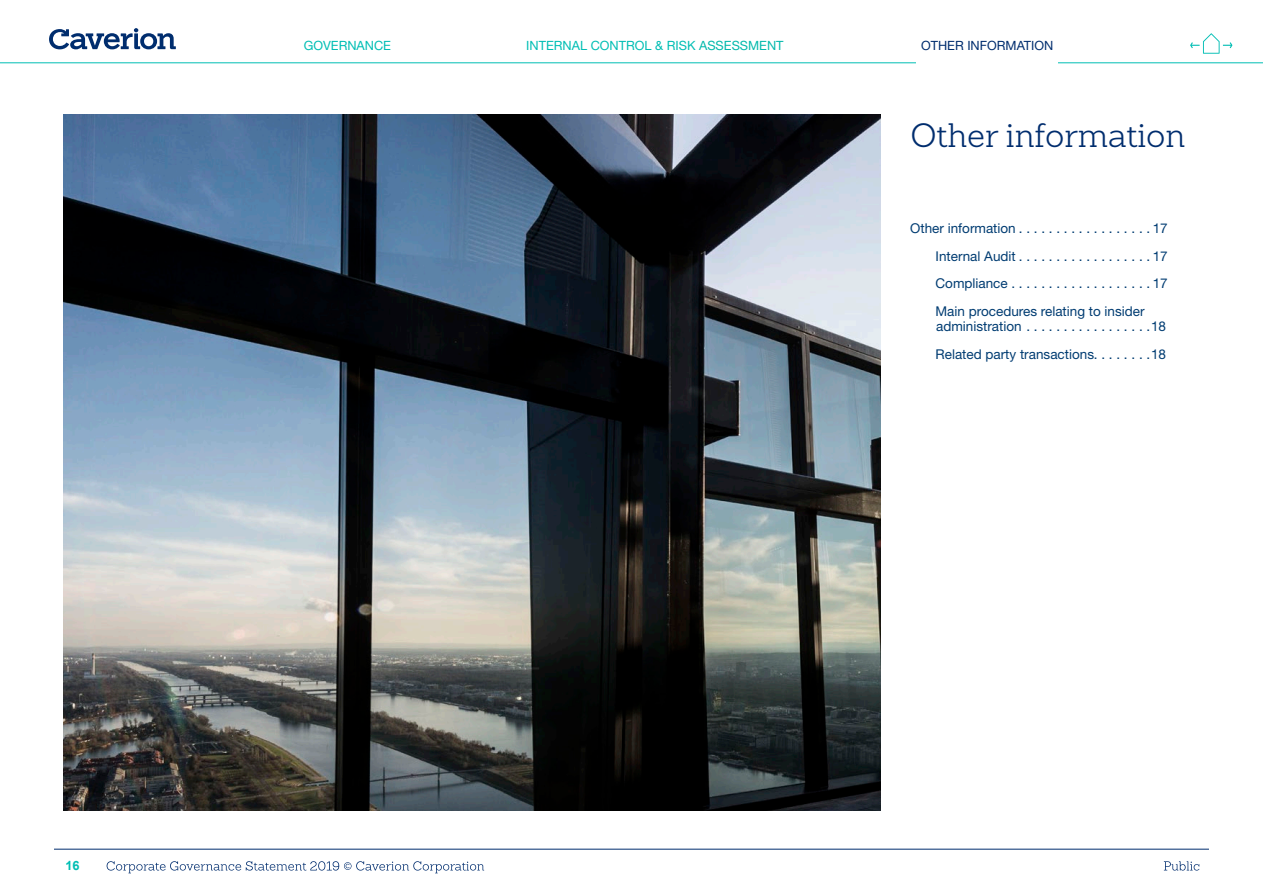
<style>
.page{position:relative;width:1263px;height:893px;background:#fff}
.page>*{position:absolute;margin:0;border:0;box-sizing:border-box;transform-origin:0 0}
.Note_heading_1{font:300 33px "Sanchez";color:#002d6e}
.toc_välisivut{font:13.5px/15px "Helvetica Neue LT Pro";color:#003c72}
.navi{font:12.75px "Helvetica Neue LT Std";color:#00beb4}
.navi-2{font:12.75px "Helvetica Neue LT Std";color:#002d6e}
.t1{font:700 12.75px "Arial";color:#00beb4}
.s1{color:#03b9ac}
</style>
<div class="page">
<svg style="left:107px;top:861px;width:377px;height:12px"></svg>
<hr style="left:54px;top:849px;width:1155px;height:1px;background:#002d6e">
<svg style="left:1164px;top:861px;width:35px;height:9px"></svg>
<hr style="left:0;top:63px;width:1263px;height:1px;background:#00beb4">
<svg style="left:49px;top:28px;width:127px;height:21px"></svg>
<svg style="left:1190px;top:33px;width:43px;height:21px"></svg>
<img style="left:63px;top:115px;width:817px;height:695px">
<div style="left:916px;top:60px;width:142px;height:10px;background:#fff"></div>
<p class="t1" style="left:65px;top:858px;width:16px">16</p>
<p class="navi" style="left:304px;top:37px;width:89px">GOVERNANCE</p>
<p class="navi" style="left:526px;top:37px;width:259px">INTERNAL CONTROL &amp; RISK <span class="s1">ASSESSMENT</span></p>
<p class="navi-2" style="left:921px;top:37px;width:134px">OTHER INFORMATION</p>
<p class="Note_heading_1" style="left:910px;top:115px;width:276px">Other information</p>
<p class="toc_välisivut" style="left:910px;top:220px;width:259px">Other information . . . . . . . . . . . . . . . . . 17</p>
<p class="toc_välisivut" style="left:935px;top:248px;width:234px">Internal Audit . . . . . . . . . . . . . . . . . 17</p>
<p class="toc_välisivut" style="left:935px;top:276px;width:234px">Compliance . . . . . . . . . . . . . . . . . . 17</p>
<p class="toc_välisivut" style="left:935px;top:304px;width:232px">Main procedures relating to insider administration . . . . . . . . . . . . . . . . 18</p>
<p class="toc_välisivut" style="left:935px;top:346px;width:232px">Related party transactions . . . . . . . 18</p>
</div>
